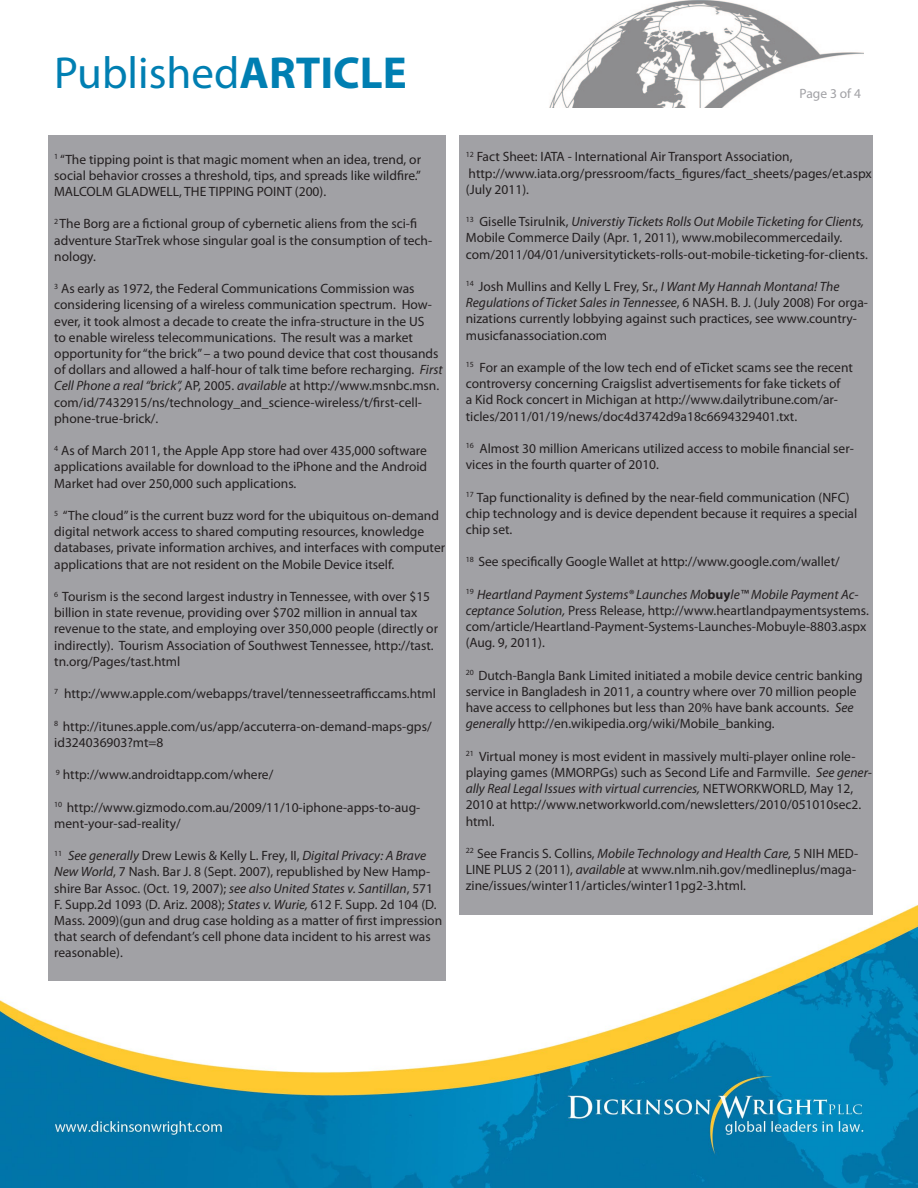
<style>
.page{position:relative;width:918px;height:1188px;background:#fff}
.page>*{position:absolute;margin:0;border:0;box-sizing:border-box;transform-origin:0 0}
.t1{font:45px "Myriad Pro";color:#007fb2}
.t2{font:13.5px/16.2px "Myriad Pro";color:#231f20}
.t3{font:13.5px "Myriad Pro";color:#a1a1a5}
.s1{font-weight:700}
.s2{font-style:italic}
</style>
<div class="page">
<img style="left:0;top:905px;width:918px;height:283px">
<img style="left:549px;top:0;width:315px;height:108px">
<div style="left:48px;top:135px;width:398px;height:846px;background:#a1a1a5"></div>
<div style="left:459px;top:135px;width:414px;height:780px;background:#a1a1a5"></div>
<p class="t1" style="left:54px;top:45px;width:355px">Published<span class="s1">ARTICLE</span></p>
<p class="t2" style="left:54px;top:151px;width:368px;text-align:justify"><sup>1</sup> “The tipping point is that magic moment when an idea, trend, or social behavior crosses a threshold, tips, and spreads like wildfire.” MALCOLM GLADWELL, THE TIPPING POINT (200).</p>
<p class="t2" style="left:54px;top:216px;width:379px"><sup>2</sup> The Borg are a fictional group of cybernetic aliens from the sci-fi adventure StarTrek whose singular goal is the consumption of tech&shy;nology.</p>
<p class="t2" style="left:54px;top:280px;width:390px"><sup>3</sup> As early as 1972, the Federal Communications Commission was considering licensing of a wireless communication spectrum. How&shy;ever, it took almost a decade to create the infra-structure in the US<br>to enable wireless telecommunications. The result was a market opportunity for “the brick” – a two pound device that cost thousands of dollars and allowed a half-hour of talk time before recharging. <span class="s2">First Cell Phone a real “brick”,</span> AP, 2005. <span class="s2">available</span> at http://www.msnbc.msn. com/id/7432915/ns/technology_and_science-wireless/t/first-cell&shy;phone-true-brick/.</p>
<p class="t2" style="left:54px;top:442px;width:374px;text-align:justify"><sup>4</sup> As of March 2011, the Apple App store had over 435,000 software applications available for download to the iPhone and the Android Market had over 250,000 such applications.</p>
<p class="t2" style="left:54px;top:507px;width:392px"><sup>5</sup> “The cloud” is the current buzz word for the ubiquitous on-demand digital network access to shared computing resources, knowledge databases, private information archives, and interfaces with computer applications that are not resident on the Mobile Device itself.</p>
<p class="t2" style="left:54px;top:588px;width:385px"><sup>6</sup> Tourism is the second largest industry in Tennessee, with over $15 billion in state revenue, providing over $702 million in annual tax revenue to the state, and employing over 350,000 people (directly or indirectly). Tourism Association of Southwest Tennessee, http://tast. tn.org/Pages/tast.html</p>
<p class="t2" style="left:54px;top:685px;width:383px"><sup>7</sup> http://www.apple.com/webapps/travel/tennesseetrafficcams.html</p>
<p class="t2" style="left:54px;top:718px;width:379px"><sup>8</sup> http://itunes.apple.com/us/app/accuterra-on-demand-maps-gps/ id324036903?mt=8</p>
<p class="t2" style="left:56px;top:766px;width:219px"><sup>9</sup> http://www.androidtapp.com/where/</p>
<p class="t2" style="left:54px;top:799px;width:368px"><sup>10</sup> http://www.gizmodo.com.au/2009/11/10-iphone-apps-to-aug&shy;ment-your-sad-reality/</p>
<p class="t2" style="left:54px;top:847px;width:389px"><sup>11</sup> <span class="s2">See generally</span> Drew Lewis &amp; Kelly L. Frey, II, <span class="s2">Digital Privacy: A Brave New World</span>, 7 Nash. Bar J. 8 (Sept. 2007), republished by New Hamp&shy;shire Bar Assoc. (Oct. 19, 2007); <span class="s2">see also United States v. Santillan</span>, 571<br>F. Supp.2d 1093 (D. Ariz. 2008); <span class="s2">States v. Wurie,</span> 612 F. Supp. 2d 104 (D.<br>Mass. 2009)(gun and drug case holding as a matter of first impression that search of defendant’s cell phone data incident to his arrest was reasonable).</p>
<p class="t3" style="left:800px;top:85px;width:63px">Page 3 of 4</p>
<p class="t2" style="left:466px;top:148px;width:328px"><sup>12</sup> Fact Sheet: IATA - International Air Transport Association,</p>
<p class="t2" style="left:466px;top:165px;width:408px">http://www.iata.org/pressroom/facts_figures/fact_sheets/pages/et.aspx (July 2011).</p>
<p class="t2" style="left:466px;top:213px;width:404px"><sup>13</sup> Giselle Tsirulnik, <span class="s2">Universtiy Tickets Rolls Out Mobile Ticketing for Clients,<br></span>Mobile Commerce Daily (Apr. 1, 2011), www.mobilecommercedaily. com/2011/04/01/universitytickets-rolls-out-mobile-ticketing-for-clients.</p>
<p class="t2" style="left:466px;top:278px;width:404px"><sup>14</sup> Josh Mullins and Kelly L Frey, Sr., <span class="s2">I Want My Hannah Montana! The Regulations of Ticket Sales in Tennessee</span>, 6 NASH. B. J. (July 2008) For orga&shy;nizations currently lobbying against such practices, see www.country&shy;musicfanassociation.com</p>
<p class="t2" style="left:466px;top:359px;width:389px"><sup>15</sup> For an example of the low tech end of eTicket scams see the recent controversy concerning Craigslist advertisements for fake tickets of<br>a Kid Rock concert in Michigan at http://www.dailytribune.com/ar&shy;ticles/2011/01/19/news/doc4d3742d9a18c6694329401.txt.</p>
<p class="t2" style="left:466px;top:440px;width:390px"><sup>16</sup> Almost 30 million Americans utilized access to mobile financial ser&shy;vices in the fourth quarter of 2010.</p>
<p class="t2" style="left:466px;top:489px;width:393px"><sup>17</sup> Tap functionality is defined by the near-field communication (NFC) chip technology and is device dependent because it requires a special chip set.</p>
<p class="t2" style="left:466px;top:553px;width:376px"><sup>18</sup> See specifically Google Wallet at http://www.google.com/wallet/</p>
<p class="t2" style="left:466px;top:586px;width:405px"><sup>19</sup> <span class="s2">Heartland Payment Systems® Launches Mo</span><span class="s1">buy</span><span class="s2">le™ Mobile Payment Ac&shy;ceptance Solution,</span> Press Release, http://www.heartlandpaymentsystems. com/article/Heartland-Payment-Systems-Launches-Mobuyle-8803.aspx (Aug. 9, 2011).</p>
<p class="t2" style="left:466px;top:667px;width:399px"><sup>20</sup> Dutch-Bangla Bank Limited initiated a mobile device centric banking service in Bangladesh in 2011, a country where over 70 million people have access to cellphones but less than 20% have bank accounts. <span class="s2">See generally</span> http://en.wikipedia.org/wiki/Mobile_banking.</p>
<p class="t2" style="left:466px;top:748px;width:408px"><sup>21</sup> Virtual money is most evident in massively multi-player online role&shy;playing games (MMORPGs) such as Second Life and Farmville. <span class="s2">See gener&shy;ally Real Legal Issues with virtual currencies,</span> NETWORKWORLD, May 12, 2010 at http://www.networkworld.com/newsletters/2010/051010sec2. html.</p>
<p class="t2" style="left:466px;top:845px;width:394px"><sup>22</sup> See Francis S. Collins, <span class="s2">Mobile Technology and Health Care,</span> 5 NIH MED-<br>LINE PLUS 2 (2011), <span class="s2">available</span> at www.nlm.nih.gov/medlineplus/maga&shy;zine/issues/winter11/articles/winter11pg2-3.html.</p>
</div>
